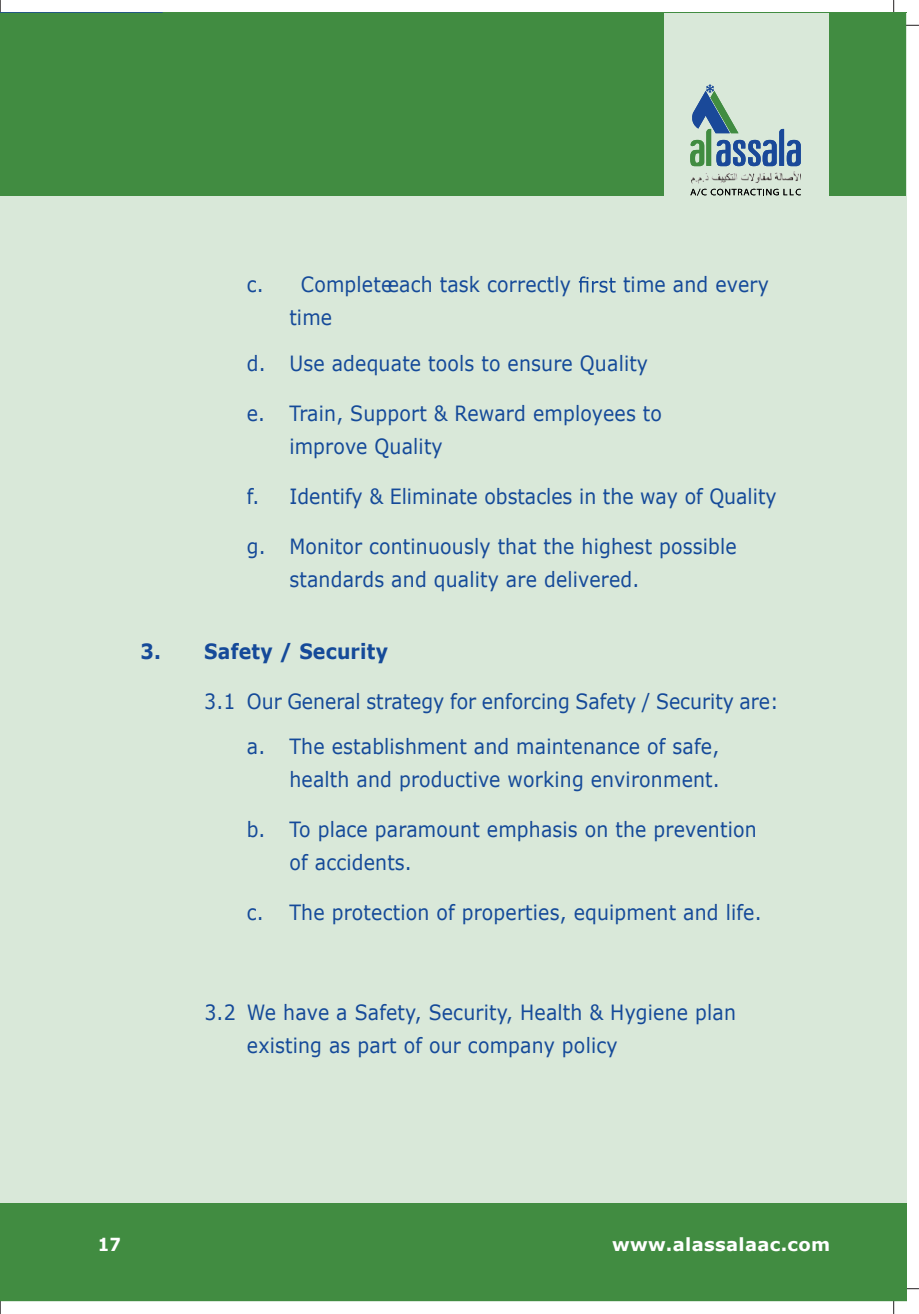
<style>
.page{position:relative;width:919px;height:1314px;background:#fff}
.page>*{position:absolute;margin:0;border:0;box-sizing:border-box;transform-origin:0 0}
.t1{font:21px/33px "Verdana";letter-spacing:.01em;color:#154a99;scale:.9 1}
.t2{font:700 21px "Verdana";letter-spacing:.01em;color:#154a99;scale:.9 1}
.t3{font:700 18px "Verdana";letter-spacing:.02em;color:#fff}
.t4{font:700 18px "Verdana";letter-spacing:.02em;color:#fff;scale:.9 1}
</style>
<div class="page">
<svg style="left:0;top:0;width:1px;height:13px"></svg>
<svg style="left:893px;top:1288px;width:25px;height:26px"></svg>
<svg style="left:893px;top:0;width:25px;height:26px"></svg>
<div style="left:0;top:13px;width:906px;height:1288px;background:#d9e8d9"></div>
<div style="left:0;top:1203px;width:906px;height:98px;background:#418c41"></div>
<svg style="left:0;top:1301px;width:1px;height:13px"></svg>
<img style="left:691px;top:172px;width:108px;height:12px">
<div style="left:0;top:13px;width:663px;height:183px;background:#418c41"></div>
<div style="left:829px;top:13px;width:77px;height:183px;background:#418c41"></div>
<svg style="left:690px;top:84px;width:110px;height:82px"></svg>
<svg style="left:690px;top:189px;width:110px;height:7px"></svg>
<svg style="left:579px;top:276px;width:36px;height:17px"></svg>
<p class="t1" style="left:247px;top:268px;width:362px">c. Completeeach task correctly</p>
<p class="t1" style="left:623px;top:268px;width:164px">time and every</p>
<p class="t1" style="left:247px;top:295px;width:447px;line-height:45.8px;text-indent:43px">time<br>d. Use adequate tools to ensure Quality</p>
<p class="t1" style="left:289px;top:397px;width:415px;text-indent:-43px">e. Train, Support &amp; Reward employees to improve Quality</p>
<p class="t1" style="left:247px;top:480px;width:590px">f. Identify &amp; Eliminate obstacles in the way of Quality</p>
<p class="t1" style="left:289px;top:530px;width:498px;text-indent:-42px">g. Monitor continuously that the highest possible standards and quality are delivered.</p>
<p class="t2" style="left:140px;top:636px;width:276px">3. Safety / Security</p>
<p class="t1" style="left:247px;top:678px;width:592px;line-height:45.8px;text-indent:-43px">3.1 Our General strategy for enforcing Safety / Security are: a. The establishment and maintenance of safe,</p>
<p class="t1" style="left:289px;top:763px;width:479px">health and productive working environment.</p>
<p class="t1" style="left:289px;top:813px;width:520px;text-indent:-43px">b. To place paramount emphasis on the prevention of accidents.</p>
<p class="t1" style="left:247px;top:896px;width:573px">c. The protection of properties, equipment and life.</p>
<p class="t1" style="left:247px;top:996px;width:545px;text-indent:-43px">3.2 We have a Safety, Security, Health &amp; Hygiene plan existing as part of our company policy</p>
<p class="t4" style="left:98px;top:1232px;width:27px">17</p>
<p class="t3" style="left:612px;top:1232px;width:220px">www.alassalaac.com</p>
</div>
